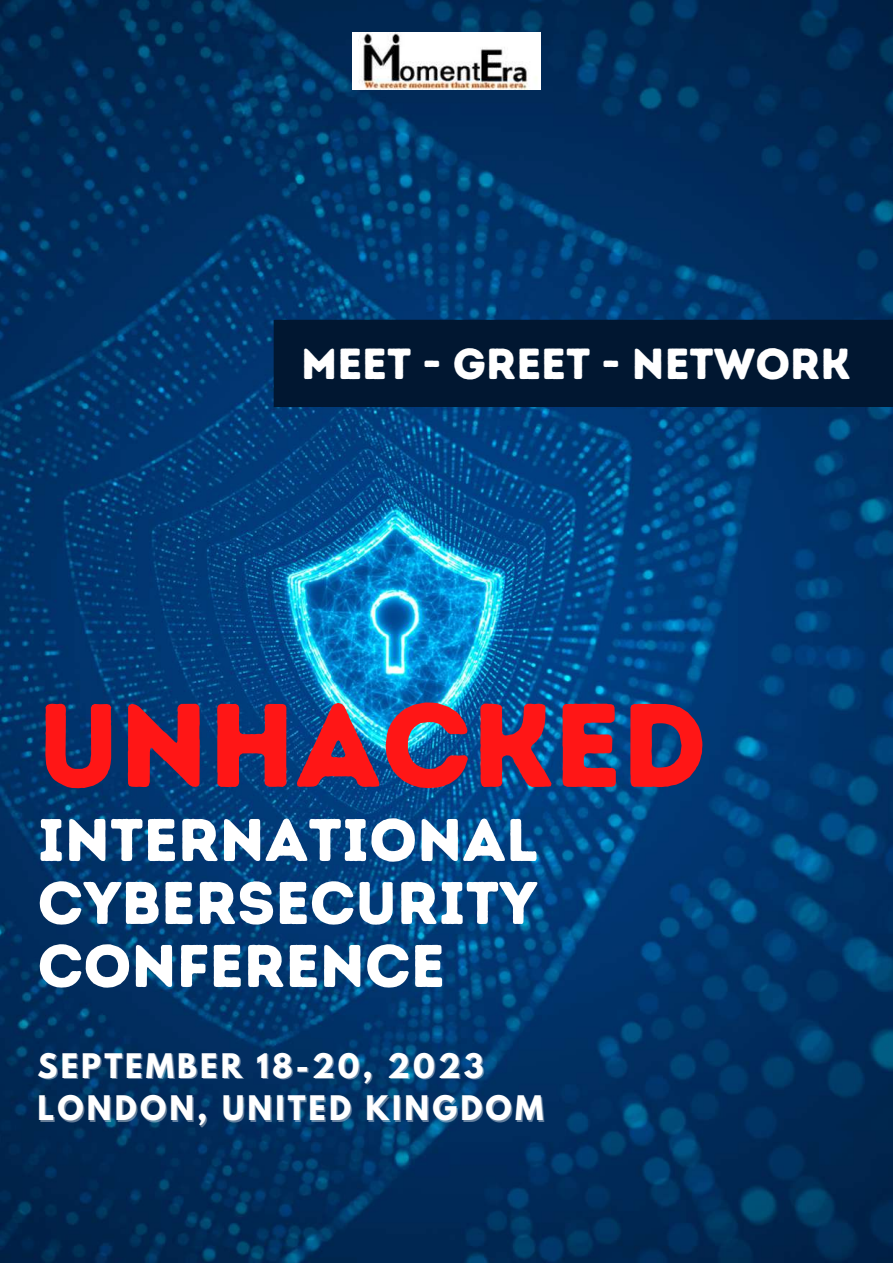
<style>
.page{position:relative;width:893px;height:1264px;background:#fff}
.page>*{position:absolute;margin:0;border:0;box-sizing:border-box;transform-origin:0 0}
.t1{font:118.35px "Intro Rust Base";color:#ff1616}
.t2{font:60px/63px "Intro Rust Base";color:#fff;text-align:justify}
.t3{font:43.5px "Intro Rust Base";color:#fff}
.t4{font:700 30px/42.8px "League Spartan";letter-spacing:.105em;color:#fff}
</style>
<div class="page">
<img style="left:0;top:0;width:892px;height:1262px">
<img style="left:352px;top:33px;width:188px;height:56px">
<div style="left:273px;top:320px;width:619px;height:87px;background:#011731"></div>
<h3 class="t3" style="left:301px;top:337px;width:551px">MEET - GREET - NETWORK</h3>
<h1 class="t1" style="left:38px;top:674px;width:671px">UNHACKED</h1>
<h2 class="t2" style="left:38px;top:808px;width:502px">INTERNATIONAL CYBERSECURITY CONFERENCE</h2>
<p class="t4" style="left:38px;top:1047px;width:507px">SEPTEMBER 18-20, 2023<br>LONDON, UNITED KINGDOM</p>
</div>
